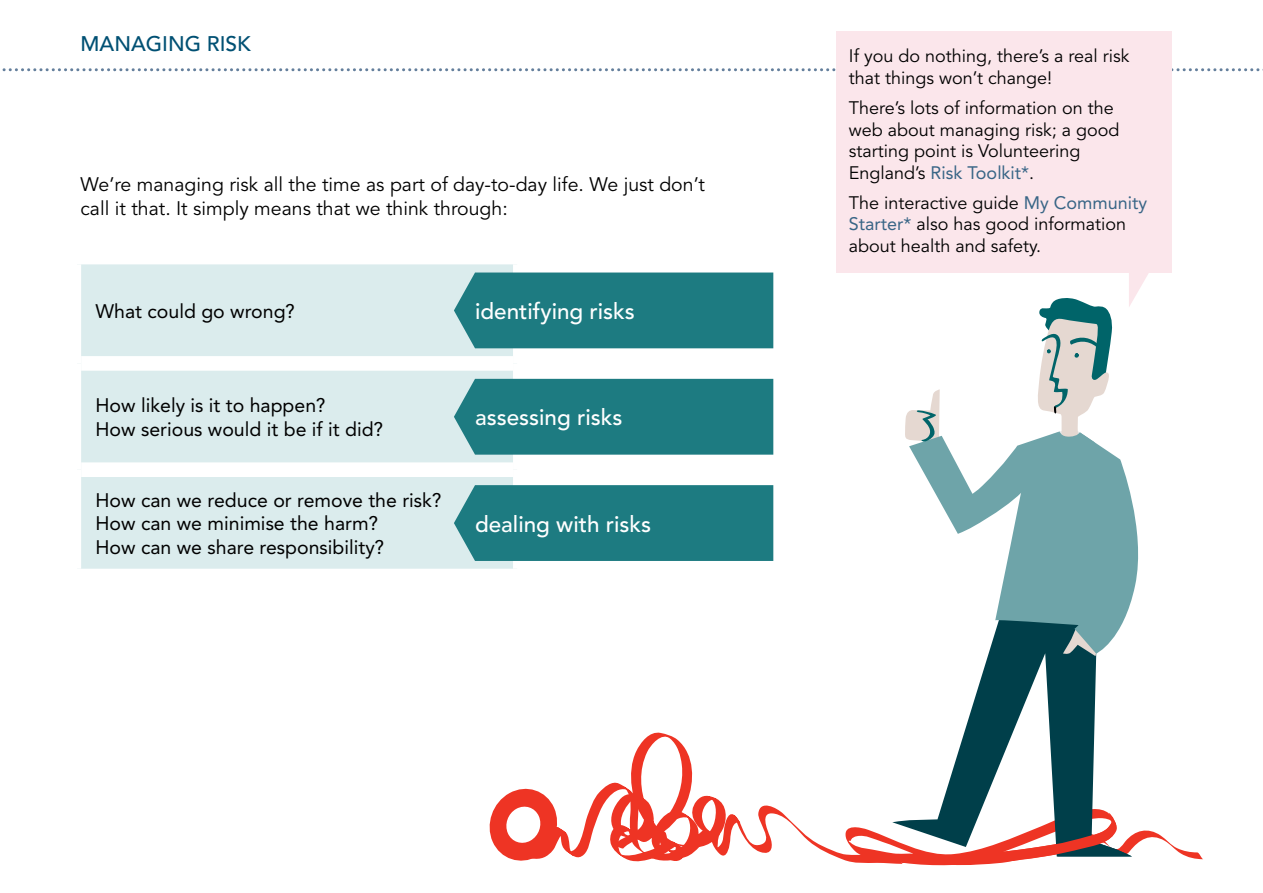
<style>
.page{position:relative;width:1263px;height:893px;background:#fff}
.page>*{position:absolute;margin:0;border:0;box-sizing:border-box;transform-origin:0 0}
.t1{font:500 22.5px "Avenir LT";color:#fff}
.t2{font:500 21px "Avenir LT";color:#005073}
.Body{font:19.5px "Avenir LT";color:#000}
.Body-2{font:19.5px/23.4px "Avenir LT";color:#000}
.Remember{font:18px/21.6px "Avenir LT";color:#000}
.s1{color:#386586}
</style>
<div class="page">
<svg style="left:2px;top:68px;width:1261px;height:3px"></svg>
<svg style="left:964px;top:656px;width:133px;height:75px;fill:#003f4a"></svg>
<svg style="left:490px;top:731px;width:713px;height:134px"></svg>
<svg style="left:905px;top:273px;width:244px;height:383px"></svg>
<div style="left:836px;top:32px;width:336px;height:241px;background:#fbe6eb"></div>
<div style="left:81px;top:264px;width:432px;height:305px;background:#dbeced"></div>
<div style="left:81px;top:356px;width:432px;height:15px;background:#fff"></div>
<div style="left:81px;top:462px;width:432px;height:15px;background:#fff"></div>
<div style="left:454px;top:273px;width:319px;height:75px;background:#1d7b81"></div>
<div style="left:454px;top:379px;width:319px;height:76px;background:#1d7b81"></div>
<div style="left:454px;top:485px;width:319px;height:76px;background:#1d7b81"></div>
<p class="t2" style="left:81px;top:32px;width:172px">Manag ing Risk</p>
<p class="Body-2" style="left:81px;top:173px;width:626px">We’re managing risk all the time as part of day-to-day life. We just don’t call it that. It simply means that we think through:</p>
<p class="Body" style="left:96px;top:299px;width:201px">What could go wrong?</p>
<p class="Body" style="left:96px;top:394px;width:232px">How likely is it to happen?</p>
<p class="Body" style="left:96px;top:417px;width:289px">How serious would it be if it did?</p>
<p class="Body" style="left:96px;top:489px;width:347px">How can we reduce or remove the risk?</p>
<p class="Body" style="left:96px;top:512px;width:284px">How can we minimise the harm?</p>
<p class="Body" style="left:96px;top:535px;width:290px">How can we share responsibility?</p>
<p class="t1" style="left:475px;top:298px;width:161px">identifying risks</p>
<p class="t1" style="left:475px;top:405px;width:149px">assessing risks</p>
<p class="t1" style="left:475px;top:511px;width:178px">dealing with risks</p>
<p class="Remember" style="left:849px;top:46px;width:282px">If you do nothing, there’s a real risk that things won’t change!</p>
<p class="Remember" style="left:849px;top:97px;width:272px">There’s lots of information on the web about managing risk; a good starting point is Volunteering<br>England’s <span class="s1">Risk Toolkit*</span>.</p>
<p class="Remember" style="left:849px;top:192px;width:300px">The interactive guide <span class="s1">My Community<br>Starter*</span> also has good information about health and safety.</p>
</div>
